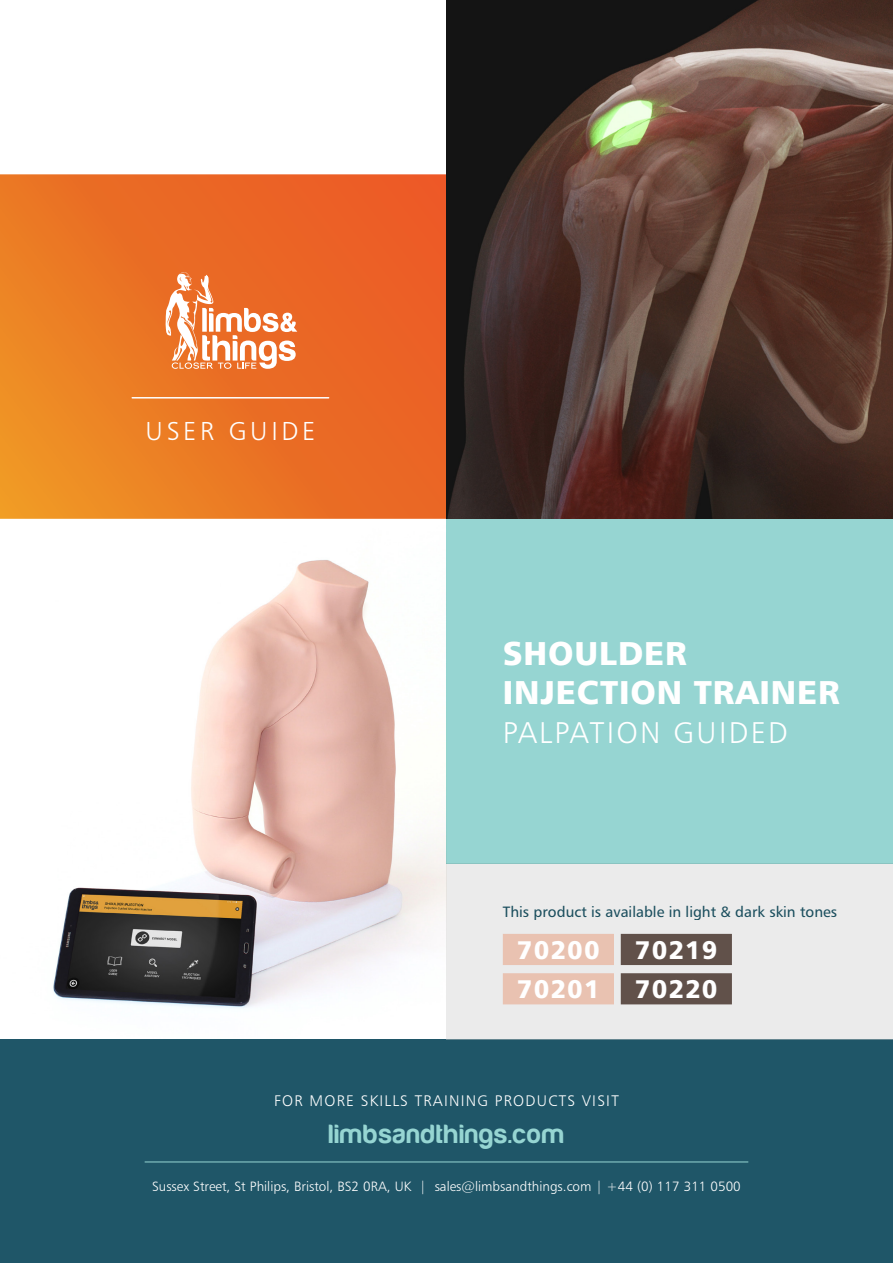
<style>
.page{position:relative;width:893px;height:1263px;background:#fff}
.page>*{position:absolute;margin:0;border:0;box-sizing:border-box;transform-origin:0 0}
.t1{font:33px/39px "Humanist 777 BT Black B";letter-spacing:.025em;color:#fff}
.t2{font:30px "Humanist 777 BT Light B";letter-spacing:.075em;color:#fff}
.t3{font:27.3px "Harabara";letter-spacing:.05em;color:#96d5d2}
.t4{font:25.95px "Humanist 777 BT Light B";letter-spacing:.14em;color:#fff}
.t5{font:25.5px/39.3px "Humanist 777 BT Black B";letter-spacing:.04em;color:#fff}
.t6{font:15.3px "Humanist 777 BT Light B";letter-spacing:.08em;color:#fff}
.t7{font:15px "Humanist 777 BT Roman B";color:#1f5668}
.t8{font:13.5px "Humanist 777 BT Light B";color:#fff}
</style>
<div class="page">
<img style="left:0;top:560px;width:446px;height:480px">
<div style="left:0;top:1040px;width:893px;height:223px;background:#1f5668"></div>
<img style="left:446px;top:0;width:447px;height:519px">
<hr style="left:145px;top:1161px;width:603px;height:1px;background:#96d5d2">
<div style="left:446px;top:863px;width:447px;height:177px;background:#ebebeb"></div>
<div style="left:446px;top:519px;width:447px;height:344px;background:#96d5d2"></div>
<svg style="left:0;top:174px;width:446px;height:345px;background:#eb7125"></svg>
<svg style="left:165px;top:272px;width:132px;height:97px"></svg>
<hr style="left:132px;top:397px;width:197px;height:1px;background:#fff">
<div style="left:503px;top:934px;width:111px;height:31px;background:#e9c2b1"></div>
<div style="left:503px;top:973px;width:111px;height:31px;background:#e9c2b1"></div>
<div style="left:621px;top:934px;width:111px;height:31px;background:#61514a"></div>
<div style="left:621px;top:973px;width:111px;height:31px;background:#61514a"></div>
<h3 class="t4" style="left:145px;top:415px;width:171px">USER GUIDE</h3>
<h1 class="t1" style="left:503px;top:633px;width:338px">SHOULDER<br>INJECTION TRAINER</h1>
<h2 class="t2" style="left:503px;top:714px;width:287px">PALPATION GUIDED</h2>
<p class="t7" style="left:503px;top:902px;width:336px">This product is available in light &amp; dark skin tones</p>
<h3 class="t5" style="left:517px;top:929px;width:84px">70200<br>70201</h3>
<h3 class="t5" style="left:635px;top:929px;width:84px">70219<br>70220</h3>
<p class="t6" style="left:274px;top:1091px;width:346px">FOR MORE SKILLS TRAINING PRODUCTS VISIT</p>
<h3 class="t3" style="left:329px;top:1120px;width:237px">limbsandthings.com</h3>
<p class="t8" style="left:152px;top:1178px;width:590px">Sussex Street, St Philips, Bristol, BS2 0RA, UK | sales@limbsandthings.com | +44 (0) 117 311 0500</p>
</div>
